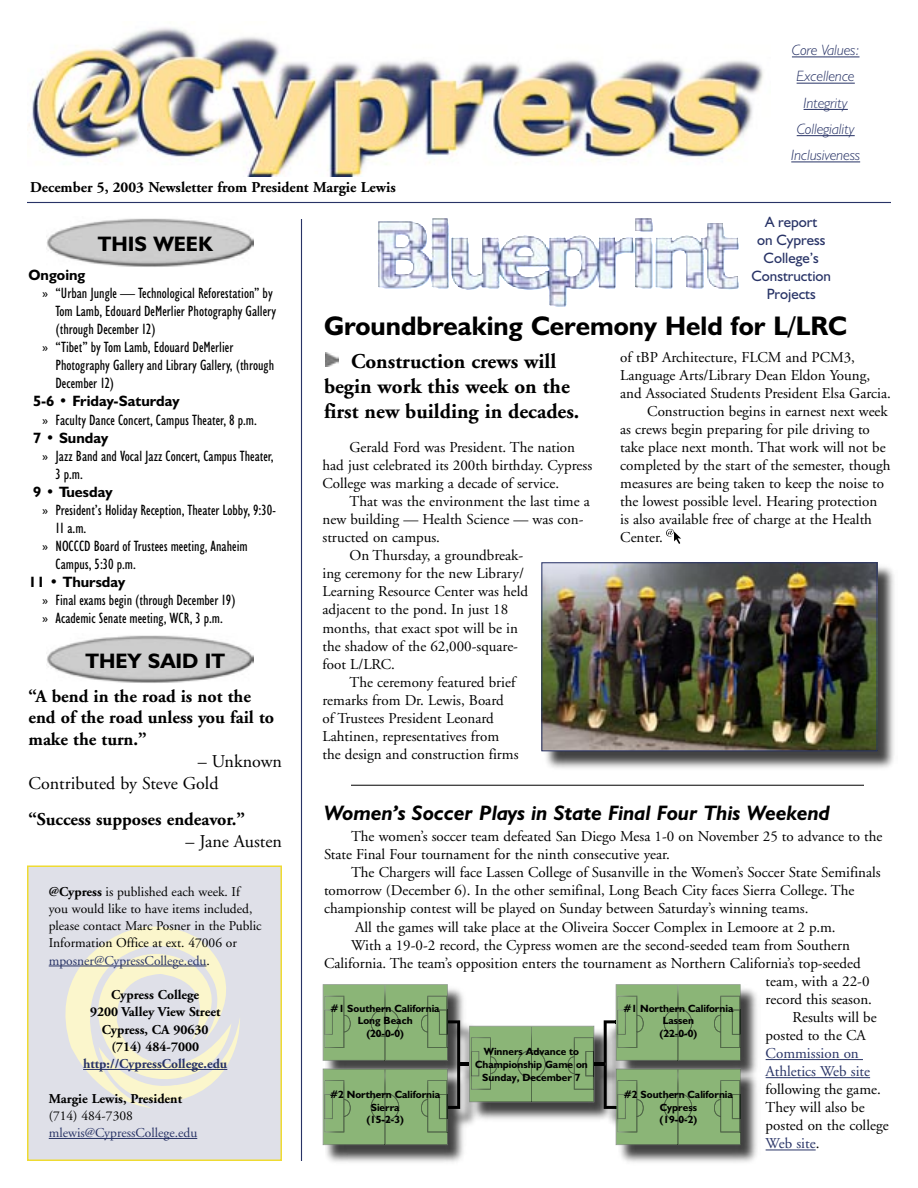
<style>
.page{position:relative;width:918px;height:1188px;background:#fff}
.page>*{position:absolute;margin:0;border:0;box-sizing:border-box;transform-origin:0 0}
.t1{font:700 27px "Humanist 521 BT";color:#000}
.Deck_headline{font:700 21px/25.3px "Adobe Garamond";color:#000;text-align:center}
.t2{font:italic 700 21px "Humanist 521 BT";color:#000}
.t3{font:700 21px "Humanist 521 BT";color:#000}
.t4{font:700 18px/21.8px "Adobe Garamond";color:#000}
.t5{font:18px "Adobe Garamond";color:#000}
.Body_copy{font:15px/18px "Adobe Garamond";color:#000}
.Calendar{font:condensed 15px/18px "Humanist 521 BT";color:#000}
.t6{font:italic 300 15px "Humanist 521 BT";color:#283366}
.Calendar__date_only{font:700 15px "Humanist 521 BT";color:#000}
.t7{font:700 15px "Adobe Garamond";color:#000}
.t8{font:15px/18px "Humanist 521 BT";color:#283366;text-align:center}
.t9{font:13.5px/17.2px "Adobe Garamond";color:#000}
.t10{font:700 13.5px "Adobe Garamond";color:#000}
.t11{font:700 13.5px "Adobe Garamond";color:#283366}
.t12{font:13.5px "Adobe Garamond";color:#283366}
.t13{font:700 10.5px/12.8px "Humanist 521 BT";color:#000;text-align:center}
.s1{font-weight:700}
.s2{color:#283366}
</style>
<div class="page">
<div style="left:28px;top:866px;width:253px;height:294px;background:#dfe0e8"></div>
<div style="left:27px;top:865px;width:255px;height:296px;border:2px solid #efdb32"></div>
<hr style="left:27px;top:202px;width:864px;height:1px;background:#283366">
<hr style="left:301px;top:219px;width:1px;height:942px;background:#283366">
<svg style="left:56px;top:926px;width:184px;height:182px"></svg>
<img style="left:27px;top:27px;width:736px;height:150px">
<hr style="left:49px;top:966px;width:157px;height:1px;background:#283366">
<hr style="left:83px;top:1069px;width:144px;height:1px;background:#283366">
<hr style="left:49px;top:1138px;width:148px;height:1px;background:#283366">
<img style="left:46px;top:218px;width:208px;height:49px">
<hr style="left:792px;top:57px;width:68px;height:1px;background:#283366">
<hr style="left:797px;top:83px;width:58px;height:1px;background:#283366">
<hr style="left:804px;top:109px;width:44px;height:1px;background:#283366">
<hr style="left:797px;top:135px;width:58px;height:1px;background:#283366">
<hr style="left:791px;top:162px;width:69px;height:1px;background:#283366">
<svg style="left:326px;top:353px;width:13px;height:13px"></svg>
<hr style="left:766px;top:1059px;width:97px;height:1px;background:#283366">
<hr style="left:766px;top:1077px;width:104px;height:1px;background:#283366">
<hr style="left:766px;top:1150px;width:50px;height:1px;background:#283366">
<hr style="left:351px;top:785px;width:513px;height:1px;background:#000">
<img style="left:46px;top:635px;width:208px;height:48px">
<img style="left:377px;top:218px;width:362px;height:89px">
<div style="left:542px;top:563px;width:356px;height:208px;background:#000;opacity:.75"></div>
<img style="left:544px;top:564px;width:331px;height:185px">
<div style="left:542px;top:562px;width:335px;height:189px;border:1px solid #283366"></div>
<div style="left:325px;top:984px;width:436px;height:182px;background:#000;opacity:.75"></div>
<svg style="left:323px;top:984px;width:418px;height:161px"></svg>
<svg style="left:666px;top:529px;width:15px;height:15px"></svg>
<p class="t7" style="left:30px;top:180px;width:367px">December 5, 2003 Newsletter from President Margie Lewis</p>
<p class="t6" style="left:792px;top:41px;width:69px">Core Values:</p>
<p class="t6" style="left:797px;top:67px;width:60px">Excellence</p>
<p class="t6" style="left:804px;top:94px;width:46px">Integrity</p>
<p class="t6" style="left:797px;top:120px;width:60px">Collegiality</p>
<p class="t6" style="left:791px;top:146px;width:70px">Inclusiveness</p>
<p class="t3" style="left:98px;top:231px;width:116px">THIS WEEK</p>
<p class="Calendar__date_only" style="left:28px;top:266px;width:58px">Ongoing</p>
<p class="Calendar" style="left:56px;top:284px;width:222px;text-indent:-14px">» “Urban Jungle — Technological Reforestation” by<br>Tom Lamb, Edouard DeMerlier Photography Gallery (through December 12)</p>
<p class="Calendar" style="left:56px;top:338px;width:220px;text-indent:-14px">» “Tibet” by Tom Lamb, Edouard DeMerlier<br>Photography Gallery and Library Gallery, (through<br>December 12)</p>
<p class="Calendar__date_only" style="left:33px;top:392px;width:148px">5-6 • Friday-Saturday</p>
<p class="Calendar" style="left:42px;top:410px;width:216px">» Faculty Dance Concert, Campus Theater, 8 p.m.</p>
<p class="Calendar__date_only" style="left:33px;top:428px;width:77px">7 • Sunday</p>
<p class="Calendar" style="left:56px;top:447px;width:220px;text-indent:-14px">» Jazz Band and Vocal Jazz Concert, Campus Theater,<br>3 p.m.</p>
<p class="Calendar__date_only" style="left:33px;top:482px;width:81px">9 • Tuesday</p>
<p class="Calendar" style="left:56px;top:501px;width:222px;text-indent:-14px">» President’s Holiday Reception, Theater Lobby, 9:30-<br>11 a.m.</p>
<p class="Calendar" style="left:56px;top:537px;width:194px;text-indent:-14px">» NOCCCD Board of Trustees meeting, Anaheim<br>Campus, 5:30 p.m.</p>
<p class="Calendar__date_only" style="left:28px;top:573px;width:98px">11 • Thursday</p>
<p class="Calendar" style="left:42px;top:591px;width:195px">» Final exams begin (through December 19)</p>
<p class="Calendar" style="left:42px;top:609px;width:182px">» Academic Senate meeting, WCR, 3 p.m.</p>
<p class="t3" style="left:85px;top:648px;width:141px">THEY SAID IT</p>
<p class="t4" style="left:28px;top:686px;width:247px">“A bend in the road is not the end of the road unless you fail to make the turn.”</p>
<p class="t5" style="left:198px;top:752px;width:86px">– Unknown</p>
<p class="t5" style="left:28px;top:773px;width:192px">Contributed by Steve Gold</p>
<p class="t4" style="left:28px;top:809px;width:218px">“Success supposes endeavor.”</p>
<p class="t5" style="left:186px;top:832px;width:98px">– Jane Austen</p>
<p class="t9" style="left:49px;top:883px;width:214px"><span class="s1">@Cypress</span> is published each week. If you would like to have items included, please contact Marc Posner in the Public Information Office at ext. 47006 or <span class="s2">mposner@CypressCollege.edu</span>.</p>
<p class="t10" style="left:111px;top:987px;width:90px">Cypress College</p>
<p class="t10" style="left:90px;top:1005px;width:132px">9200 Valley View Street</p>
<p class="t10" style="left:102px;top:1022px;width:108px">Cypress, CA 90630</p>
<p class="t10" style="left:111px;top:1039px;width:89px">(714) 484-7000</p>
<p class="t11" style="left:83px;top:1056px;width:146px">http://CypressCollege.edu</p>
<p class="t10" style="left:49px;top:1091px;width:135px">Margie Lewis, President</p>
<p class="t9" style="left:49px;top:1107px;width:86px">(714) 484-7308</p>
<p class="t12" style="left:49px;top:1126px;width:150px">mlewis@CypressCollege.edu</p>
<p class="t8" style="left:751px;top:213px;width:81px">A report<br>on Cypress<br>College’s<br>Construction<br>Projects</p>
<p class="t1" style="left:324px;top:309px;width:524px">Groundbreaking Ceremony Held for L/LRC</p>
<p class="Deck_headline" style="left:324px;top:349px;width:257px">Construction crews will begin work this week on the first new building in decades.</p>
<p class="Body_copy" style="left:322px;top:438px;width:271px;text-indent:27px">Gerald Ford was President. The nation had just celebrated its 200th birthday. Cypress<br>College was marking a decade of service.</p>
<p class="Body_copy" style="left:322px;top:493px;width:269px;text-indent:27px">That was the environment the last time a new building — Health Science — was con&shy;structed on campus.</p>
<p class="Body_copy" style="left:322px;top:547px;width:207px;text-indent:27px">On Thursday, a groundbreak&shy;ing ceremony for the new Library/<br>Learning Resource Center was held adjacent to the pond. In just 18 months, that exact spot will be in the shadow of the 62,000-square&shy;foot L/LRC.</p>
<p class="Body_copy" style="left:322px;top:673px;width:198px;text-indent:27px">The ceremony featured brief remarks from Dr. Lewis, Board of Trustees President Leonard<br>Lahtinen, representatives from the design and construction firms</p>
<p class="Body_copy" style="left:620px;top:348px;width:272px">of tBP Architecture, FLCM and PCM3,<br>Language Arts/Library Dean Eldon Young, and Associated Students President Elsa Garcia.</p>
<p class="Body_copy" style="left:620px;top:403px;width:272px;text-indent:27px">Construction begins in earnest next week as crews begin preparing for pile driving to take place next month. That work will not be completed by the start of the semester, though measures are being taken to keep the noise to the lowest possible level. Hearing protection<br>is also available free of charge at the Health Center.</p>
<p class="t2" style="left:324px;top:800px;width:508px">Women’s Soccer Plays in State Final Four This Weekend</p>
<p class="Body_copy" style="left:324px;top:828px;width:560px;text-indent:27px">The women’s soccer team defeated San Diego Mesa 1-0 on November 25 to advance to the<br>State Final Four tournament for the ninth consecutive year.</p>
<p class="Body_copy" style="left:324px;top:864px;width:558px;text-indent:27px">The Chargers will face Lassen College of Susanville in the Women’s Soccer State Semifinals tomorrow (December 6). In the other semifinal, Long Beach City faces Sierra College. The championship contest will be played on Sunday between Saturday’s winning teams.</p>
<p class="Body_copy" style="left:355px;top:918px;width:482px">All the games will take place at the Oliveira Soccer Complex in Lemoore at 2 p.m.</p>
<p class="Body_copy" style="left:351px;top:936px;width:501px">With a 19-0-2 record, the Cypress women are the second-seeded team from Southern</p>
<p class="Body_copy" style="left:324px;top:954px;width:538px">California. The team’s opposition enters the tournament as Northern California’s top-seeded</p>
<p class="Body_copy" style="left:766px;top:972px;width:105px">team, with a 22-0</p>
<p class="Body_copy" style="left:766px;top:990px;width:108px">record this season.</p>
<p class="Body_copy" style="left:766px;top:1009px;width:125px;text-indent:27px">Results will be posted to the CA<br><span class="s2">Commission on<br>Athletics Web site </span>following the game.<br>They will also be posted on the college<br><span class="s2">Web site</span>.</p>
<p class="t13" style="left:331px;top:1001px;width:111px">#1 Southern California<br>Long Beach<br>(20-0-0)</p>
<p class="t13" style="left:623px;top:1001px;width:111px">#1 Northern California<br>Lassen<br>(22-0-0)</p>
<p class="t13" style="left:475px;top:1045px;width:114px">Winners Advance to<br>Championship Game on<br>Sunday, December 7</p>
<p class="t13" style="left:330px;top:1088px;width:111px">#2 Northern California<br>Sierra<br>(15-2-3)</p>
<p class="t13" style="left:624px;top:1088px;width:111px">#2 Southern California<br>Cypress<br>(19-0-2)</p>
</div>
